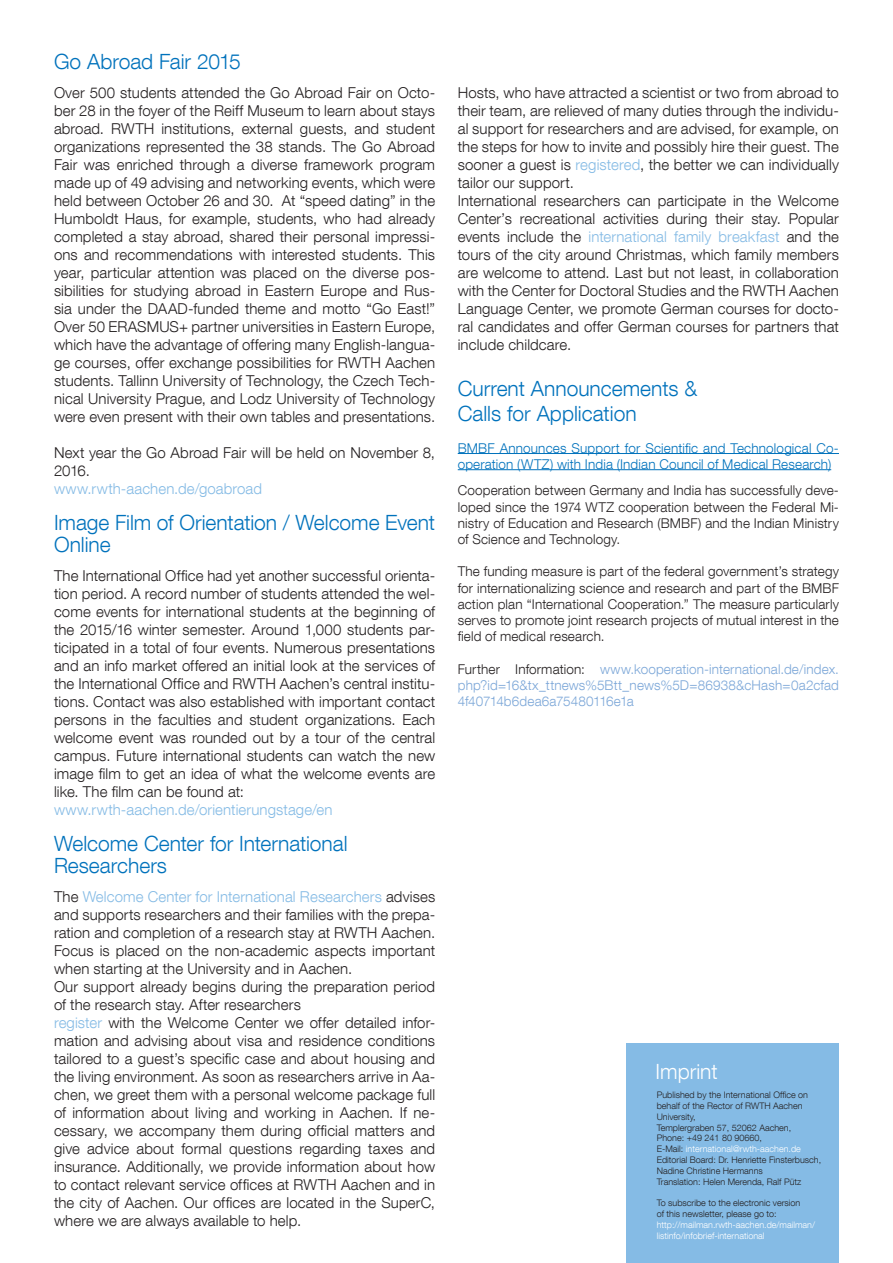
<style>
.page{position:relative;width:893px;height:1263px;background:#fff}
.page>*{position:absolute;margin:0;border:0;box-sizing:border-box;transform-origin:0 0}
.t1{font:300 21px/22.5px "Helvetica Neue LT Com";color:#0072bc}
.t2{font:300 21px "Helvetica Neue LT Com";color:#fff}
.t3{font:300 15px/18px "Helvetica Neue LT Com";letter-spacing:.01em;color:#231f20}
.t4{font:300 15px "Helvetica Neue LT Com";letter-spacing:.01em;color:#85bbe5}
.t5{font:300 13.5px/16.2px "Helvetica Neue LT Com";letter-spacing:.01em;color:#231f20;text-align:justify}
.t6{font:300 13.5px/16.2px "Helvetica Neue LT Com";letter-spacing:.01em;color:#7ca7d8;text-align:justify}
.t7{font:300 13.5px/16.2px "Helvetica Neue LT Com";letter-spacing:.01em;color:#0072bc}
.t8{font:300 9px/10.8px "Helvetica Neue LT Com";color:#231f20}
.t9{font:300 9px/10.8px "Helvetica Neue LT Com";color:#fff}
.s1{color:#85bbe5}
.s2{color:#231f20}
.s3{color:#fff}
</style>
<div class="page">
<div style="left:626px;top:1044px;width:213px;height:219px;background:#85bbe5"></div>
<hr style="left:458px;top:453px;width:381px;height:1px;background:#0072bc">
<hr style="left:458px;top:469px;width:373px;height:1px;background:#0072bc">
<h1 class="t1" style="left:54px;top:50px;width:188px">Go Abroad Fair 2015</h1>
<p class="t3" style="left:54px;top:83px;width:383px;text-align:justify">Over 500 students attended the Go Abroad Fair on Octo&shy;ber 28 in the foyer of the Reiff Museum to learn about stays abroad. RWTH institutions, external guests, and student organizations represented the 38 stands. The Go Abroad Fair was enriched through a diverse framework program made up of 49 advising and networking events, which were held between October 26 and 30. At “speed dating” in the Humboldt Haus, for example, students, who had already completed a stay abroad, shared their personal impressi&shy;ons and recommendations with interested students. This year, particular attention was placed on the diverse pos&shy;sibilities for studying abroad in Eastern Europe and Rus&shy;sia under the DAAD-funded theme and motto “Go East!” Over 50 ERASMUS+ partner universities in Eastern Europe, which have the advantage of offering many English-langua&shy;ge courses, offer exchange possibilities for RWTH Aachen students. Tallinn University of Technology, the Czech Tech&shy;nical University Prague, and Lodz University of Technology were even present with their own tables and presentations.</p>
<p class="t3" style="left:54px;top:443px;width:383px">Next year the Go Abroad Fair will be held on November 8,<br>2016.</p>
<p class="t4" style="left:54px;top:479px;width:210px">www.rwth-aachen.de/goabroad</p>
<h1 class="t1" style="left:54px;top:510px;width:383px">Image Film of Orientation / Welcome Event<br>Online</h1>
<p class="t3" style="left:54px;top:566px;width:383px;text-align:justify">The International Office had yet another successful orienta&shy;tion period. A record number of students attended the wel&shy;come events for international students at the beginning of the 2015/16 winter semester. Around 1,000 students par&shy;ticipated in a total of four events. Numerous presentations and an info market offered an initial look at the services of the International Office and RWTH Aachen’s central institu&shy;tions. Contact was also established with important contact persons in the faculties and student organizations. Each welcome event was rounded out by a tour of the central campus. Future international students can watch the new image film to get an idea of what the welcome events are like. The film can be found at:</p>
<p class="t4" style="left:54px;top:800px;width:280px">www.rwth-aachen.de/orientierungstage/en</p>
<h1 class="t1" style="left:54px;top:831px;width:295px">Welcome Center for International<br>Researchers</h1>
<p class="t3" style="left:54px;top:887px;width:383px">The <span class="s1">Welcome Center for International Researchers</span> advises and supports researchers and their families with the prepa&shy;ration and completion of a research stay at RWTH Aachen.<br>Focus is placed on the non-academic aspects important when starting at the University and in Aachen.<br>Our support already begins during the preparation period of the research stay. After researchers<br><span class="s1">register</span> with the Welcome Center we offer detailed infor&shy;mation and advising about visa and residence conditions tailored to a guest’s specific case and about housing and the living environment. As soon as researchers arrive in Aa&shy;chen, we greet them with a personal welcome package full of information about living and working in Aachen. If ne&shy;cessary, we accompany them during official matters and give advice about formal questions regarding taxes and insurance. Additionally, we provide information about how to contact relevant service offices at RWTH Aachen and in the city of Aachen. Our offices are located in the SuperC, where we are always available to help.</p>
<p class="t3" style="left:458px;top:83px;width:383px">Hosts, who have attracted a scientist or two from abroad to their team, are relieved of many duties through the individu&shy;al support for researchers and are advised, for example, on the steps for how to invite and possibly hire their guest. The sooner a guest is <span class="s1">registered</span>, the better we can individually tailor our support.<br>International researchers can participate in the Welcome Center’s recreational activities during their stay. Popular events include the <span class="s1">international family breakfast</span> and the tours of the city around Christmas, which family members are welcome to attend. Last but not least, in collaboration with the Center for Doctoral Studies and the RWTH Aachen Language Center, we promote German courses for docto&shy;ral candidates and offer German courses for partners that include childcare.</p>
<h1 class="t1" style="left:458px;top:376px;width:241px;line-height:25.2px">Current Announcements &amp;<br>Calls for Application</h1>
<p class="t7" style="left:458px;top:439px;width:383px">BMBF Announces Support for Scientific and Technological Co&shy;operation (WTZ) with India (Indian Council of Medical Research)</p>
<p class="t5" style="left:458px;top:482px;width:383px">Cooperation between Germany and India has successfully deve&shy;loped since the 1974 WTZ cooperation between the Federal Mi&shy;nistry of Education and Research (BMBF) and the Indian Ministry of Science and Technology.</p>
<p class="t5" style="left:458px;top:563px;width:383px">The funding measure is part of the federal government’s strategy for internationalizing science and research and part of the BMBF action plan “International Cooperation.” The measure particularly serves to promote joint research projects of mutual interest in the field of medical research.</p>
<p class="t6" style="left:458px;top:660px;width:383px"><span class="s2">Further Information:</span> www.kooperation-international.de/index. php?id=16&amp;tx_ttnews%5Btt_news%5D=86938&amp;cHash=0a2cfad 4f40714b6dea6a75480116e1a</p>
<h1 class="t2" style="left:656px;top:1058px;width:64px">Imprint</h1>
<p class="t8" style="left:657px;top:1089px;width:166px">Published by the International Office on behalf of the Rector of RWTH Aachen University,<br>Templergraben 57, 52062 Aachen,<br>Phone: +49 241 80 90660,<br>E-Mail: <span class="s3">international@rwth-aachen.de </span>Editorial Board: Dr. Henriette Finsterbusch, Nadine Christine Hermanns<br>Translation: Helen Merenda, Ralf Pütz</p>
<p class="t8" style="left:657px;top:1197px;width:145px">To subscribe to the electronic version of this newsletter, please go to:</p>
<p class="t9" style="left:657px;top:1219px;width:160px">http://mailman.rwth-aachen.de/mailman/ listinfo/infobrief-international</p>
</div>
